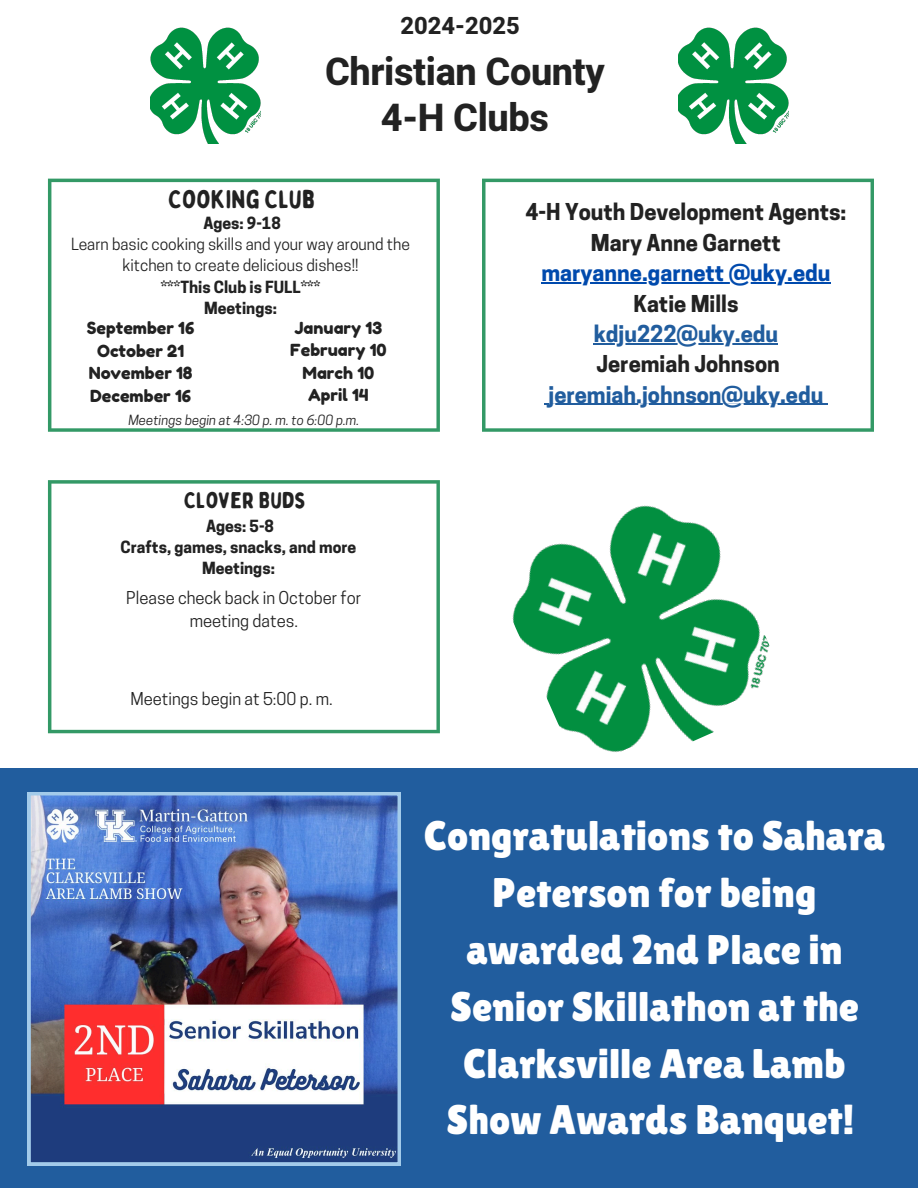
<style>
.page{position:relative;width:918px;height:1188px;background:#fff}
.page>*{position:absolute;margin:0;border:0;box-sizing:border-box;transform-origin:0 0}
.t1{font:41.4px/57px "Lilita One";color:#fff;text-align:center}
.t2{font:800 37.95px/46.2px "Heebo";letter-spacing:-.01em;color:#222;text-align:center}
.t3{font:25.35px "Bobby Jones Soft";color:#222}
.t4{font:800 23.7px "Heebo";color:#222}
.t5{font:22.65px "Bobby Jones Soft";color:#222}
.t6{font:700 21.75px/30.3px "Cooper Hewitt";color:#215d9e}
.t7{font:700 21.75px/30.3px "Cooper Hewitt";color:#222;text-align:center}
.t8{font:700 21.75px/30.3px "Cooper Hewitt";color:#004aad;text-align:center}
.t9{font:16.65px "Fredoka One";color:#222}
.t10{font:16.65px/22.5px "Cooper Hewitt";color:#222;text-align:center}
.t11{font:700 15.75px "Cooper Hewitt";color:#222}
.t12{font:15.75px/21.3px "Cooper Hewitt";color:#222;text-align:center}
.t13{font:italic 13.2px "Cooper Hewitt";color:#222}
.s1{color:#222}
</style>
<div class="page">
<div style="left:0;top:768px;width:918px;height:420px;background:#215d9e"></div>
<img style="left:27px;top:792px;width:374px;height:374px">
<svg style="left:48px;top:179px;width:392px;height:253px"></svg>
<img style="left:150px;top:27px;width:111px;height:116px">
<img style="left:678px;top:27px;width:110px;height:116px">
<svg style="left:482px;top:179px;width:392px;height:253px"></svg>
<hr style="left:541px;top:282px;width:290px;height:1px;background:#004aad">
<hr style="left:594px;top:343px;width:184px;height:1px;background:#215d9e">
<hr style="left:548px;top:404px;width:280px;height:1px;background:#215d9e">
<svg style="left:48px;top:480px;width:392px;height:253px"></svg>
<img style="left:512px;top:505px;width:258px;height:247px">
<p class="t4" style="left:400px;top:9px;width:121px">2024-2025</p>
<h1 class="t2" style="left:325px;top:50px;width:281px">Christian County<br>4-H Clubs</h1>
<p class="t3" style="left:169px;top:184px;width:148px">COOKING CLUB</p>
<p class="t11" style="left:203px;top:217px;width:79px">Ages: 9-18</p>
<p class="t12" style="left:71px;top:235px;width:341px">Learn basic cooking skills and your way around the kitchen to create delicious dishes!!</p>
<p class="t11" style="left:161px;top:281px;width:161px">***This Club is FULL***</p>
<p class="t11" style="left:204px;top:302px;width:74px">Meetings:</p>
<p class="t9" style="left:87px;top:318px;width:109px">September 16</p>
<p class="t9" style="left:97px;top:340px;width:89px">October 21</p>
<p class="t9" style="left:89px;top:363px;width:105px">November 18</p>
<p class="t9" style="left:90px;top:385px;width:102px">December 16</p>
<p class="t9" style="left:295px;top:318px;width:89px">January 13</p>
<p class="t9" style="left:290px;top:340px;width:98px">February 10</p>
<p class="t9" style="left:303px;top:363px;width:73px">March 10</p>
<h5 class="t9" style="left:308px;top:385px;width:62px">April 14</h5>
<p class="t13" style="left:128px;top:415px;width:233px">Meetings begin at 4:30 p. m. to 6:00 p.m.</p>
<p class="t5" style="left:184px;top:486px;width:123px">CLOVER BUDS</p>
<p class="t11" style="left:206px;top:520px;width:70px">Ages: 5-8</p>
<p class="t11" style="left:121px;top:541px;width:237px">Crafts, games, snacks, and more</p>
<h2 class="t11" style="left:202px;top:563px;width:74px">Meetings:</h2>
<p class="t10" style="left:126px;top:589px;width:237px">Please check back in October for meeting dates.</p>
<p class="t10" style="left:130px;top:690px;width:204px">Meetings begin at 5:00 p. m.</p>
<h6 class="t7" style="left:525px;top:200px;width:322px">4-H Youth Development Agents:<br>Mary Anne Garnett</h6>
<p class="t8" style="left:541px;top:261px;width:291px">maryanne.garnett @uky.edu<br><span class="s1">Katie Mills</span></p>
<p class="t6" style="left:594px;top:321px;width:188px">kdju222@uky.edu<br><span class="s1">Jeremiah Johnson</span></p>
<p class="t6" style="left:548px;top:382px;width:276px">jeremiah.johnson@uky.edu</p>
<h3 class="t1" style="left:424px;top:807px;width:463px">Congratulations to Sahara<br>Peterson for being awarded 2nd Place in<br>Senior Skillathon at the<br>Clarksville Area Lamb<br>Show Awards Banquet!</h3>
</div>
